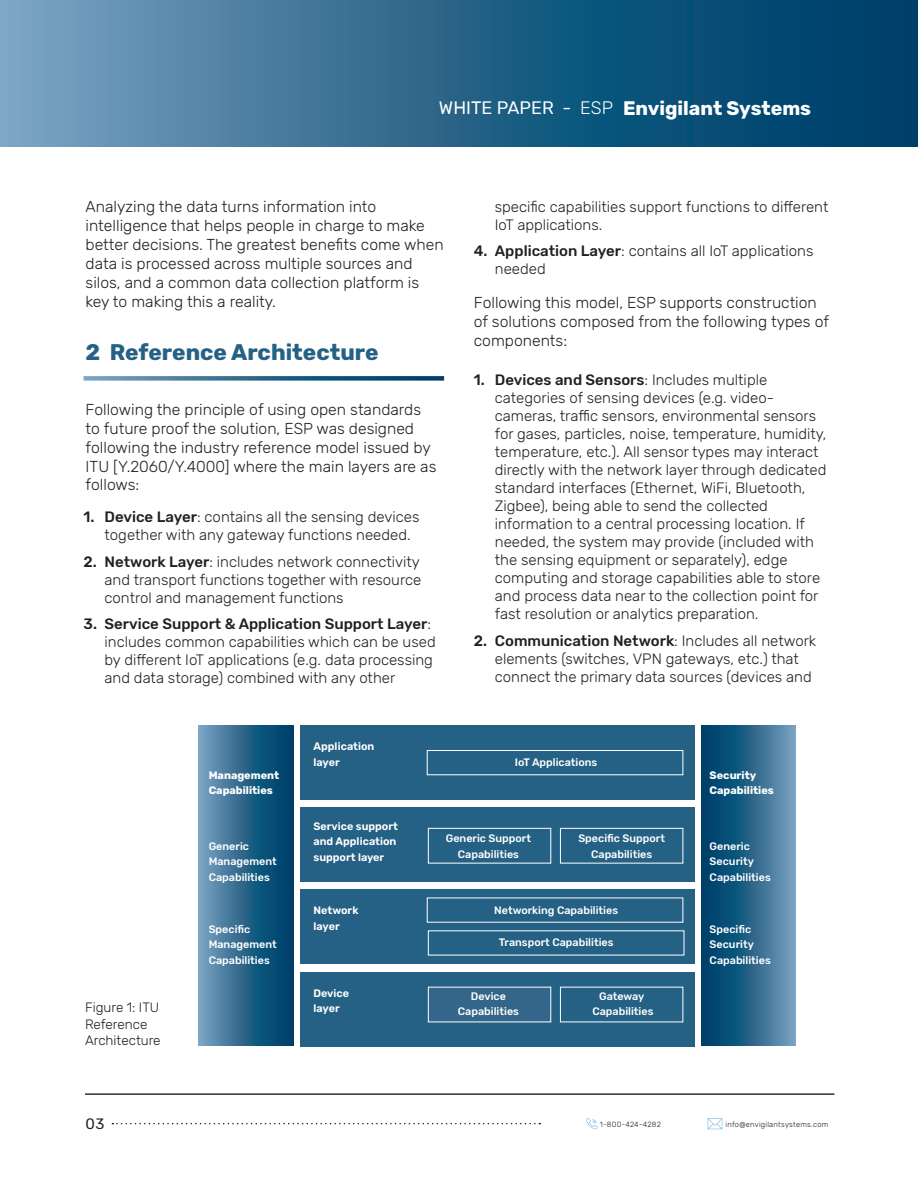
<style>
.page{position:relative;width:918px;height:1188px;background:#fff}
.page>*{position:absolute;margin:0;border:0;box-sizing:border-box;transform-origin:0 0}
.t1{font:700 22.5px "Rubik";color:#256184}
.t2{font:700 19.5px "Rubik";color:#fff}
.t3{font:300 15.75px/18.9px "Rubik";color:#231f20}
.t4{font:300 15px/18px "Rubik";color:#231f20}
.t5{font:15px "Rubik";color:#231f20}
.t6{font:300 13.5px/16.5px "Rubik";color:#231f20}
.t7{font:500 10.8px/15.6px "Rubik";color:#fff}
.t8{font:600 10.8px/15.6px "Rubik";color:#fff}
.t9{font:700 10.8px/15.6px "Rubik";color:#fff}
.t10{font:300 7.5px "Rubik";letter-spacing:.03em;color:#231f20}
.s1{font-weight:400;font-size:18px}
.s2{font-weight:300;font-size:18px}
.s3{font-weight:500}
</style>
<div class="page">
<svg style="left:0;top:0;width:918px;height:146px;background:#2e698e"></svg>
<hr style="left:85px;top:1093px;width:749px;height:2px;background:#2d323b">
<svg style="left:708px;top:1118px;width:14px;height:11px"></svg>
<svg style="left:586px;top:1118px;width:12px;height:11px"></svg>
<svg style="left:112px;top:1123px;width:428px;height:1px"></svg>
<svg style="left:84px;top:376px;width:360px;height:5px;background:#427798"></svg>
<div style="left:300px;top:725px;width:394px;height:74px;background:#256184"></div>
<div style="left:300px;top:807px;width:394px;height:75px;background:#256184"></div>
<div style="left:300px;top:890px;width:394px;height:74px;background:#256184"></div>
<div style="left:300px;top:972px;width:394px;height:74px;background:#256184"></div>
<svg style="left:701px;top:725px;width:95px;height:321px;background:#2c688d"></svg>
<svg style="left:199px;top:725px;width:94px;height:321px;background:#2d698d"></svg>
<div style="left:428px;top:828px;width:123px;height:36px;border:1px solid #fff"></div>
<div style="left:428px;top:987px;width:123px;height:35px;background:#34658a"></div>
<div style="left:560px;top:828px;width:123px;height:36px;border:1px solid #fff"></div>
<div style="left:427px;top:750px;width:256px;height:25px;border:1px solid #fff"></div>
<h2 class="t2" style="left:439px;top:97px;width:374px"><span class="s1">WHITE PAPER -</span> <span class="s2">ESP</span> Envigilant Systems</h2>
<p class="t3" style="left:86px;top:198px;width:360px">Analyzing the data turns information into intelligence that helps people in charge to make better decisions. The greatest benefits come when data is processed across multiple sources and silos, and a common data collection platform is key to making this a reality.</p>
<h1 class="t1" style="left:86px;top:339px;width:294px">2 Reference Architecture</h1>
<p class="t3" style="left:86px;top:400px;width:352px">Following the principle of using open standards to future proof the solution, ESP was designed following the industry reference model issued by ITU [Y.2060/Y.4000] where the main layers are as follows:</p>
<p class="t4" style="left:105px;top:508px;width:316px;text-indent:-21px"><span class="s3">1. Device Layer</span>: contains all the sensing devices together with any gateway functions needed.</p>
<p class="t4" style="left:105px;top:553px;width:318px;text-align:justify;text-indent:-21px"><span class="s3">2. Network Layer</span>: includes network connectivity and transport functions together with resource control and management functions</p>
<p class="t4" style="left:105px;top:615px;width:333px;text-indent:-21px"><span class="s3">3. Service Support &amp; Application Support Layer</span>: includes common capabilities which can be used by different IoT applications (e.g. data processing and data storage) combined with any other</p>
<p class="t8" style="left:314px;top:739px;width:62px">Application layer</p>
<p class="t4" style="left:495px;top:198px;width:335px">specific capabilities support functions to different<br>IoT applications.</p>
<p class="t4" style="left:495px;top:242px;width:320px;text-indent:-21px"><span class="s3">4. Application Layer</span>: contains all IoT applications needed</p>
<p class="t3" style="left:474px;top:294px;width:357px">Following this model, ESP supports construction of solutions composed from the following types of components:</p>
<p class="t4" style="left:495px;top:371px;width:333px;text-indent:-21px"><span class="s3">1. Devices and Sensors</span>: Includes multiple categories of sensing devices (e.g. video&shy;cameras, traffic sensors, environmental sensors for gases, particles, noise, temperature, humidity, temperature, etc.). All sensor types may interact directly with the network layer through dedicated standard interfaces (Ethernet, WiFi, Bluetooth, Zigbee), being able to send the collected information to a central processing location. If needed, the system may provide (included with the sensing equipment or separately), edge computing and storage capabilities able to store and process data near to the collection point for fast resolution or analytics preparation.</p>
<p class="t4" style="left:495px;top:632px;width:323px;text-indent:-21px"><span class="s3">2. Communication Network</span>: Includes all network elements (switches, VPN gateways, etc.) that connect the primary data sources (devices and</p>
<p class="t7" style="left:515px;top:755px;width:84px">IoT Applications</p>
<p class="t9" style="left:209px;top:767px;width:72px">Management<br>Capabilities</p>
<p class="t9" style="left:710px;top:767px;width:66px">Security<br>Capabilities</p>
<p class="t8" style="left:314px;top:818px;width:86px">Service support and Application support layer</p>
<p class="t7" style="left:578px;top:831px;width:88px;text-align:center">Specific Support<br>Capabilities</p>
<p class="t7" style="left:446px;top:831px;width:87px;text-align:center">Generic Support<br>Capabilities</p>
<p class="t7" style="left:209px;top:838px;width:70px">Generic<br>Management<br>Capabilities</p>
<p class="t7" style="left:710px;top:838px;width:63px">Generic<br>Security<br>Capabilities</p>
<p class="t6" style="left:85px;top:1000px;width:77px">Figure 1: ITU<br>Reference<br>Architecture</p>
<p class="t7" style="left:494px;top:902px;width:125px">Networking Capabilities</p>
<p class="t7" style="left:499px;top:935px;width:116px">Transport Capabilities</p>
<p class="t8" style="left:314px;top:903px;width:46px">Network layer</p>
<p class="t7" style="left:209px;top:922px;width:70px">Specific<br>Management<br>Capabilities</p>
<p class="t7" style="left:710px;top:922px;width:63px">Specific<br>Security<br>Capabilities</p>
<p class="t8" style="left:314px;top:985px;width:37px">Device layer</p>
<p class="t7" style="left:458px;top:989px;width:63px;text-align:center">Device<br>Capabilities</p>
<p class="t7" style="left:592px;top:988px;width:63px;text-align:center">Gateway<br>Capabilities</p>
<p class="t5" style="left:86px;top:1115px;width:20px">03</p>
<p class="t10" style="left:600px;top:1121px;width:63px">1-800-424-4282</p>
<p class="t10" style="left:726px;top:1120px;width:104px">info@envigilantsystems.com</p>
</div>
